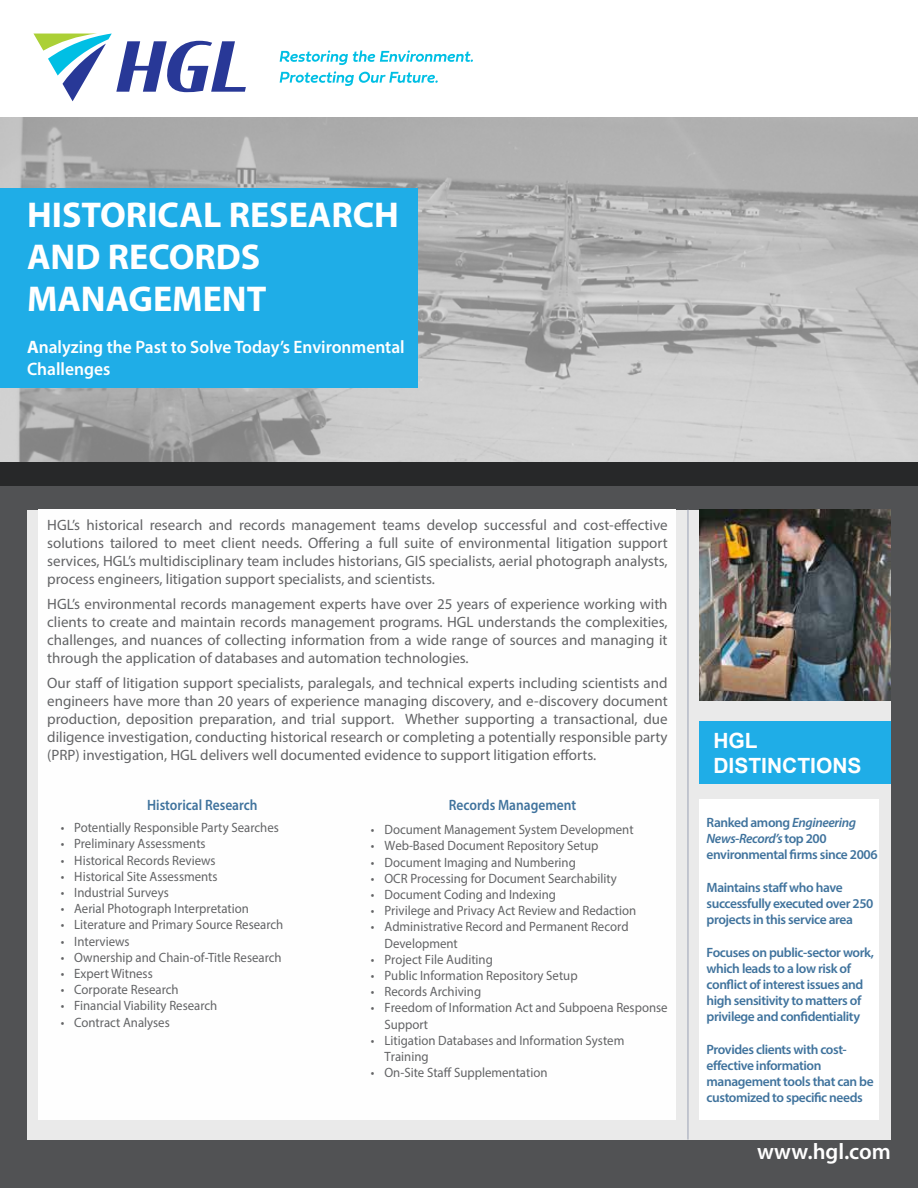
<style>
.page{position:relative;width:918px;height:1188px;background:#fff}
.page>*{position:absolute;margin:0;border:0;box-sizing:border-box;transform-origin:0 0}
.t1{font:700 36px/42px "Myriad Pro";color:#fff}
.t2{font:600 22.5px "Myriad Pro";color:#fff}
.t3{font:700 21px/25.2px "Arial";color:#fff}
.t4{font:600 18px/21.6px "Myriad Pro";color:#fff}
.t5{font:15px/18px "Myriad Pro";color:#636466;text-align:justify}
.t6{font:600 15px "Myriad Pro";color:#40739d;scale:.9 1}
.t7{font:13.5px/16.2px "Myriad Pro";color:#636466;scale:.95 1}
.t8{font:600 13.5px/16.2px "Myriad Pro";letter-spacing:-.03em;color:#40739d}
.s1{font-weight:700}
.s2{font-style:italic}
</style>
<div class="page">
<img style="left:0;top:118px;width:918px;height:344px">
<div style="left:0;top:188px;width:418px;height:199px;background:#1fade7"></div>
<div style="left:0;top:486px;width:918px;height:702px;background:#515254"></div>
<div style="left:0;top:462px;width:918px;height:24px;background:#272829"></div>
<div style="left:27px;top:510px;width:864px;height:630px;background:#eaeaea"></div>
<div style="left:39px;top:510px;width:637px;height:610px;background:#fefefe"></div>
<hr style="left:687px;top:510px;width:2px;height:630px;background:#b5bac6">
<svg style="left:33px;top:34px;width:213px;height:67px"></svg>
<svg style="left:280px;top:50px;width:193px;height:15px"></svg>
<svg style="left:280px;top:71px;width:158px;height:15px"></svg>
<div style="left:700px;top:721px;width:191px;height:63px;background:#1fade7"></div>
<div style="left:700px;top:799px;width:179px;height:321px;background:#fff"></div>
<img style="left:700px;top:510px;width:191px;height:191px">
<h1 class="t1" style="left:27px;top:193px;width:373px">HISTORICAL RESEARCH<br>AND RECORDS<br>MANAGEMENT</h1>
<p class="t4" style="left:27px;top:336px;width:379px"><span class="s1">A</span>nalyzing the Past to Solve Today’s Environmental<br>Challenges</p>
<p class="t5" style="left:47px;top:516px;width:622px">HGL’s historical research and records management teams develop successful and cost-effective solutions tailored to meet client needs. Offering a full suite of environmental litigation support services, HGL’s multidisciplinary team includes historians, GIS specialists, aerial photograph analysts, process engineers, litigation support specialists, and scientists.</p>
<p class="t5" style="left:47px;top:595px;width:622px">HGL’s environmental records management experts have over 25 years of experience working with clients to create and maintain records management programs. HGL understands the complexities, challenges, and nuances of collecting information from a wide range of sources and managing it through the application of databases and automation technologies.</p>
<p class="t5" style="left:47px;top:673px;width:622px">Our staff of litigation support specialists, paralegals, and technical experts including scientists and engineers have more than 20 years of experience managing discovery, and e-discovery document production, deposition preparation, and trial support. Whether supporting a transactional, due diligence investigation, conducting historical research or completing a potentially responsible party (PRP) investigation, HGL delivers well documented evidence to support litigation efforts.</p>
<p class="t6" style="left:147px;top:795px;width:124px">Historical Research</p>
<p class="t6" style="left:449px;top:795px;width:143px">Records Management</p>
<p class="t7" style="left:61px;top:819px;width:231px">• Potentially Responsible Party Searches</p>
<p class="t7" style="left:61px;top:836px;width:154px">• Preliminary Assessments</p>
<p class="t7" style="left:61px;top:852px;width:164px">• Historical Records Reviews</p>
<p class="t7" style="left:61px;top:868px;width:167px">• Historical Site Assessments</p>
<p class="t7" style="left:61px;top:884px;width:115px">• Industrial Surveys</p>
<p class="t7" style="left:61px;top:900px;width:200px">• Aerial Photograph Interpretation</p>
<p class="t7" style="left:61px;top:917px;width:236px">• Literature and Primary Source Research</p>
<p class="t7" style="left:61px;top:933px;width:74px">• Interviews</p>
<p class="t7" style="left:61px;top:949px;width:234px">• Ownership and Chain-of-Title Research</p>
<p class="t7" style="left:61px;top:965px;width:98px">• Expert Witness</p>
<p class="t7" style="left:61px;top:981px;width:126px">• Corporate Research</p>
<p class="t7" style="left:61px;top:998px;width:166px">• Financial Viability Research</p>
<p class="t7" style="left:61px;top:1014px;width:116px">• Contract Analyses</p>
<p class="t7" style="left:371px;top:821px;width:278px">• Document Management System Development</p>
<p class="t7" style="left:371px;top:838px;width:241px">• Web-Based Document Repository Setup</p>
<p class="t7" style="left:371px;top:854px;width:217px">• Document Imaging and Numbering</p>
<p class="t7" style="left:371px;top:870px;width:260px">• OCR Processing for Document Searchability</p>
<p class="t7" style="left:371px;top:886px;width:196px">• Document Coding and Indexing</p>
<p class="t7" style="left:371px;top:902px;width:281px">• Privilege and Privacy Act Review and Redaction</p>
<p class="t7" style="left:384px;top:919px;width:258px;text-indent:-14px">• Administrative Record and Permanent Record<br>Development</p>
<p class="t7" style="left:371px;top:951px;width:130px">• Project File Auditing</p>
<p class="t7" style="left:371px;top:967px;width:219px">• Public Information Repository Setup</p>
<p class="t7" style="left:371px;top:983px;width:118px">• Records Archiving</p>
<p class="t7" style="left:384px;top:1000px;width:300px;text-indent:-14px">• Freedom of Information Act and Subpoena Response<br>Support</p>
<p class="t7" style="left:384px;top:1032px;width:254px;text-indent:-14px">• Litigation Databases and Information System<br>Training</p>
<p class="t7" style="left:371px;top:1064px;width:187px">• On-Site Staff Supplementation</p>
<h3 class="t3" style="left:713px;top:728px;width:150px">HGL<br>DISTINCTIONS</h3>
<p class="t8" style="left:707px;top:814px;width:173px">Ranked among <span class="s2">Engineering<br>News-Record’s</span> top 200 environmental firms since 2006</p>
<p class="t8" style="left:707px;top:879px;width:168px">Maintains staff who have successfully executed over 250 projects in this service area</p>
<p class="t8" style="left:707px;top:944px;width:169px">Focuses on public-sector work, which leads to a low risk of conflict of interest issues and high sensitivity to matters of privilege and confidentiality</p>
<p class="t8" style="left:707px;top:1041px;width:169px">Provides clients with cost&shy;effective information management tools that can be customized to specific needs</p>
<h2 class="t2" style="left:757px;top:1137px;width:135px">www.hgl.com</h2>
</div>
